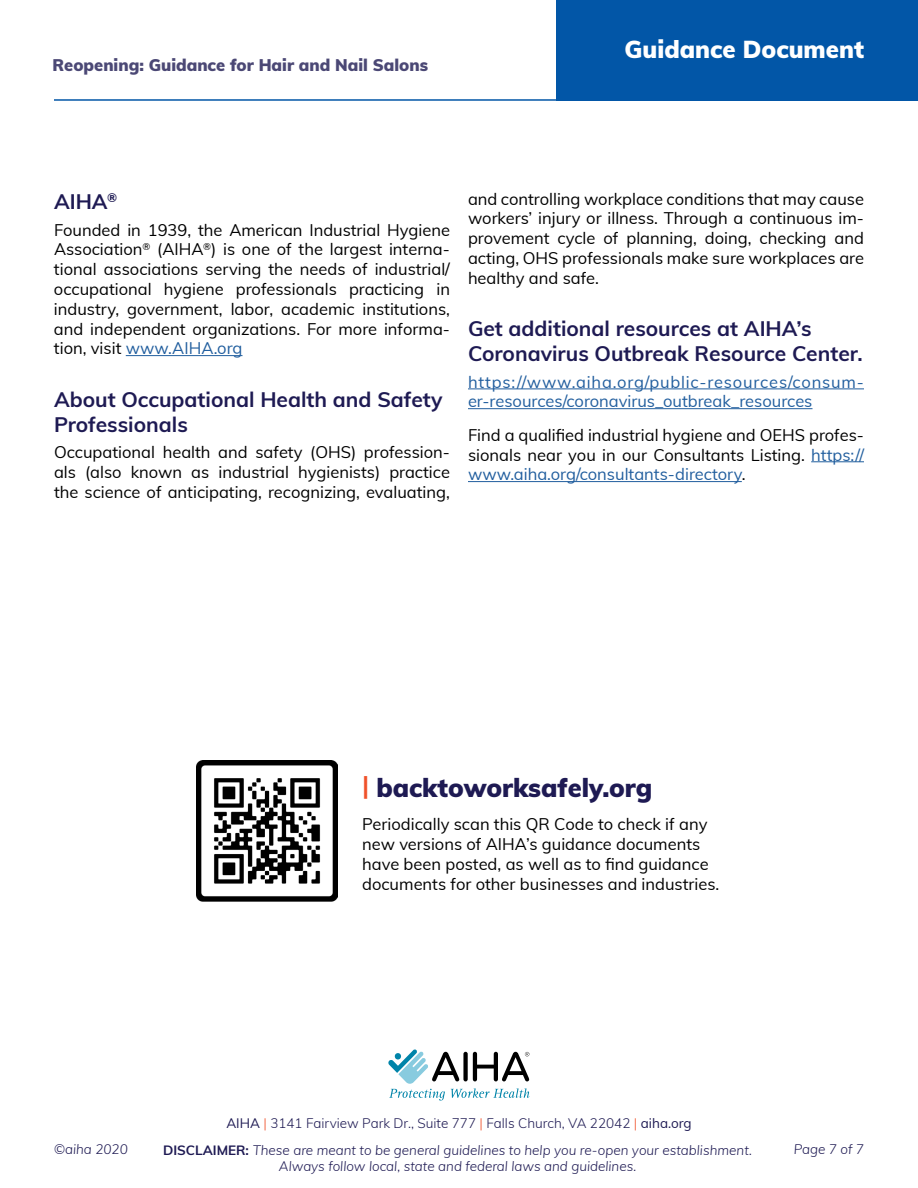
<style>
.page{position:relative;width:918px;height:1188px;background:#fff}
.page>*{position:absolute;margin:0;border:0;box-sizing:border-box;transform-origin:0 0}
.t1{font:900 25.5px "Muli";color:#1e1a53}
.t2{font:900 24px "Muli";color:#fff}
.t3{font:700 21px/25.2px "Muli";color:#1e1a53}
.t4{font:16.5px/19.8px "Muli";color:#000;text-align:justify}
.t5{font:16.5px/19.8px "Muli";color:#215e9e}
.t6{font:900 16.5px "Muli";color:#4b4875}
.t7{font:italic 300 13.5px/16.2px "Muli";color:#1e1a53;text-align:center}
.t8{font:300 13.5px "Muli";color:#1e1a53}
.s1{color:#215e9e}
.s2{font-weight:700;color:#f0512a}
.s3{font-weight:400}
.s4{color:#f0512a}
.s5{font-weight:700;font-style:normal}
</style>
<div class="page">
<svg style="left:388px;top:1049px;width:142px;height:52px"></svg>
<hr style="left:54px;top:99px;width:537px;height:2px;background:#0256a7">
<div style="left:556px;top:0;width:362px;height:101px;background:#0256a7"></div>
<hr style="left:126px;top:355px;width:117px;height:1px;background:#215e9e">
<hr style="left:468px;top:388px;width:396px;height:1px;background:#215e9e">
<hr style="left:468px;top:408px;width:345px;height:1px;background:#215e9e">
<hr style="left:811px;top:461px;width:53px;height:1px;background:#215e9e">
<hr style="left:468px;top:481px;width:274px;height:1px;background:#215e9e">
<img style="left:197px;top:760px;width:141px;height:142px">
<p class="t6" style="left:52px;top:52px;width:377px">Reopening: Guidance for Hair and Nail Salons</p>
<h2 class="t2" style="left:625px;top:31px;width:241px">Guidance Document</h2>
<p class="t3" style="left:54px;top:188px;width:65px">AIHA<sup>®</sup></p>
<p class="t4" style="left:54px;top:219px;width:398px">Founded in 1939, the American Industrial Hygiene Association<sup>®</sup> (AIHA<sup>®</sup>) is one of the largest interna&shy;tional associations serving the needs of industrial/ occupational hygiene professionals practicing in industry, government, labor, academic institutions, and independent organizations. For more informa&shy;tion, visit <span class="s1">www.AIHA.org</span></p>
<p class="t3" style="left:54px;top:385px;width:390px">About Occupational Health and Safety<br>Professionals</p>
<p class="t4" style="left:54px;top:442px;width:398px">Occupational health and safety (OHS) profession&shy;als (also known as industrial hygienists) practice the science of anticipating, recognizing, evaluating,</p>
<p class="t4" style="left:468px;top:188px;width:398px">and controlling workplace conditions that may cause workers’ injury or illness. Through a continuous im&shy;provement cycle of planning, doing, checking and acting, OHS professionals make sure workplaces are healthy and safe.</p>
<p class="t3" style="left:468px;top:315px;width:396px">Get additional resources at AIHA’s<br>Coronavirus Outbreak Resource Center.</p>
<p class="t5" style="left:468px;top:371px;width:398px">https://www.aiha.org/public-resources/consum&shy;er-resources/coronavirus_outbreak_resources</p>
<p class="t4" style="left:468px;top:424px;width:398px">Find a qualified industrial hygiene and OEHS profes&shy;sionals near you in our Consultants Listing. <span class="s1">https:// www.aiha.org/consultants-directory</span>.</p>
<h1 class="t1" style="left:362px;top:769px;width:292px"><span class="s2">|</span> backtoworksafely.org</h1>
<p class="t4" style="left:362px;top:814px;width:359px;text-align:left">Periodically scan this QR Code to check if any new versions of AIHA’s guidance documents have been posted, as well as to find guidance documents for other businesses and industries.</p>
<p class="t8" style="left:226px;top:1113px;width:467px"><span class="s3">AIHA</span> <span class="s4">|</span> 3141 Fairview Park Dr., Suite 777 <span class="s4">|</span> Falls Church, VA 22042 <span class="s4">|</span> <span class="s3">aiha.org</span></p>
<p class="t7" style="left:54px;top:1141px;width:75px">©aiha 2020</p>
<p class="t7" style="left:794px;top:1141px;width:72px">Page 7 of 7</p>
<p class="t7" style="left:163px;top:1141px;width:590px"><span class="s5">DISCLAIMER:</span> These are meant to be general guidelines to help you re-open your establishment.<br>Always follow local, state and federal laws and guidelines.</p>
</div>
